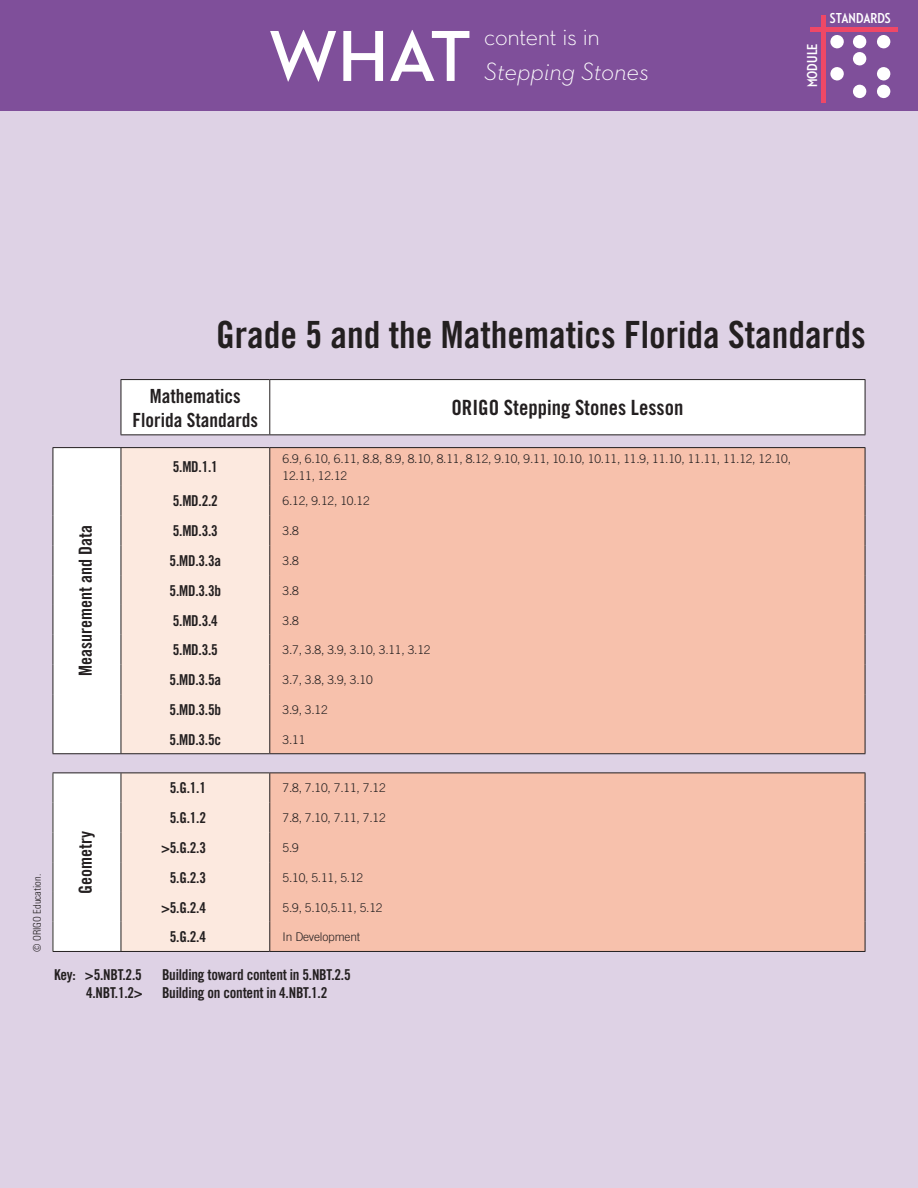
<style>
.page{position:relative;width:918px;height:1188px;background:#7f4f9a}
.page>*{position:absolute;margin:0;border:0;box-sizing:border-box;transform-origin:0 0}
.t1{font:700 73.5px "Neutraface 2 Display";color:#fff}
._3_Lesson{font:37.5px "Trade Gothic Bold Cond Twenty";color:#231f20}
.t2{font:300 31.8px "Neutraface 2 Display";letter-spacing:-.015em;color:#fff}
.t3{font:italic 300 25.5px "Neutraface 2 Text";letter-spacing:-.005em;color:#fff}
._1_Strand{font:21px "Trade Gothic Bold Cond Twenty";color:#231f20}
._1_Strand-2{font:19.5px/24px "Trade Gothic Bold Cond Twenty";color:#231f20;text-align:center}
._1_Strand-3{font:18px "Trade Gothic Bold Cond Twenty";color:#231f20}
._3_Lesson-2{font:15px "Trade Gothic Bold Cond Twenty";letter-spacing:-.015em;color:#231f20}
.t4{font:700 14.7px "Neutraface 2 Condensed";letter-spacing:.005em;color:#fff}
._3_Lesson-3{font:300 12px "Trade Gothic";letter-spacing:-.015em;color:#231f20}
.COPYRIGHT{font:300 condensed 10.5px "Univers";color:#231f20}
</style>
<div class="page">
<div style="left:0;top:112px;width:918px;height:1076px;background:#ded2e5"></div>
<hr style="left:822px;top:16px;width:4px;height:87px;background:#ef4866">
<div style="left:810px;top:27px;width:87px;height:5px;background:#ef4866"></div>
<svg style="left:830px;top:35px;width:14px;height:14px"></svg>
<svg style="left:830px;top:67px;width:14px;height:14px"></svg>
<div style="left:877px;top:67px;width:14px;height:14px;background:#fff;border-radius:6px"></div>
<div style="left:853px;top:52px;width:14px;height:14px;background:#fff;border-radius:6px"></div>
<div style="left:853px;top:35px;width:14px;height:14px;background:#fff;border-radius:6px"></div>
<svg style="left:853px;top:84px;width:14px;height:14px"></svg>
<div style="left:877px;top:35px;width:14px;height:14px;background:#fff;border-radius:6px"></div>
<svg style="left:877px;top:84px;width:14px;height:14px"></svg>
<svg style="left:54px;top:380px;width:811px;height:373px;fill:#fff"></svg>
<div style="left:122px;top:448px;width:147px;height:305px;background:#fce9df"></div>
<div style="left:270px;top:448px;width:595px;height:305px;background:#f7c1ac"></div>
<hr style="left:53px;top:447px;width:68px;height:1px;background:#231f20">
<hr style="left:53px;top:753px;width:68px;height:1px;background:#231f20">
<hr style="left:53px;top:448px;width:1px;height:38px;background:#231f20">
<hr style="left:53px;top:486px;width:1px;height:30px;background:#231f20">
<svg style="left:53px;top:516px;width:1px;height:29px"></svg>
<hr style="left:53px;top:545px;width:1px;height:30px;background:#231f20">
<hr style="left:53px;top:575px;width:1px;height:30px;background:#231f20">
<hr style="left:53px;top:605px;width:1px;height:30px;background:#231f20">
<svg style="left:53px;top:635px;width:1px;height:29px"></svg>
<hr style="left:53px;top:664px;width:1px;height:30px;background:#231f20">
<hr style="left:53px;top:694px;width:1px;height:30px;background:#231f20">
<svg style="left:53px;top:724px;width:1px;height:29px"></svg>
<hr style="left:865px;top:380px;width:1px;height:54px;background:#231f20">
<hr style="left:270px;top:434px;width:595px;height:1px;background:#231f20">
<hr style="left:121px;top:447px;width:149px;height:1px;background:#231f20">
<hr style="left:270px;top:447px;width:595px;height:1px;background:#231f20">
<hr style="left:121px;top:448px;width:1px;height:38px;background:#231f20">
<hr style="left:121px;top:486px;width:1px;height:30px;background:#231f20">
<svg style="left:121px;top:516px;width:1px;height:29px"></svg>
<hr style="left:121px;top:545px;width:1px;height:30px;background:#231f20">
<hr style="left:121px;top:575px;width:1px;height:30px;background:#231f20">
<hr style="left:121px;top:605px;width:1px;height:30px;background:#231f20">
<svg style="left:121px;top:635px;width:1px;height:29px"></svg>
<hr style="left:121px;top:664px;width:1px;height:30px;background:#231f20">
<hr style="left:121px;top:694px;width:1px;height:30px;background:#231f20">
<svg style="left:121px;top:724px;width:1px;height:29px"></svg>
<hr style="left:269px;top:448px;width:1px;height:38px;background:#231f20">
<hr style="left:269px;top:486px;width:1px;height:30px;background:#231f20">
<svg style="left:269px;top:516px;width:1px;height:29px"></svg>
<hr style="left:269px;top:545px;width:1px;height:30px;background:#231f20">
<hr style="left:269px;top:575px;width:1px;height:30px;background:#231f20">
<hr style="left:269px;top:605px;width:1px;height:30px;background:#231f20">
<svg style="left:269px;top:635px;width:1px;height:29px"></svg>
<hr style="left:269px;top:664px;width:1px;height:30px;background:#231f20">
<hr style="left:269px;top:694px;width:1px;height:30px;background:#231f20">
<svg style="left:269px;top:724px;width:1px;height:29px"></svg>
<hr style="left:865px;top:448px;width:1px;height:38px;background:#231f20">
<hr style="left:865px;top:486px;width:1px;height:30px;background:#231f20">
<svg style="left:865px;top:516px;width:1px;height:29px"></svg>
<hr style="left:865px;top:545px;width:1px;height:30px;background:#231f20">
<hr style="left:865px;top:575px;width:1px;height:30px;background:#231f20">
<hr style="left:865px;top:605px;width:1px;height:30px;background:#231f20">
<svg style="left:865px;top:635px;width:1px;height:29px"></svg>
<hr style="left:865px;top:664px;width:1px;height:30px;background:#231f20">
<hr style="left:865px;top:694px;width:1px;height:30px;background:#231f20">
<svg style="left:865px;top:724px;width:1px;height:29px"></svg>
<hr style="left:121px;top:380px;width:1px;height:54px;background:#231f20">
<hr style="left:269px;top:380px;width:1px;height:54px;background:#231f20">
<hr style="left:121px;top:434px;width:149px;height:1px;background:#231f20">
<hr style="left:121px;top:753px;width:149px;height:1px;background:#231f20">
<hr style="left:270px;top:753px;width:595px;height:1px;background:#231f20">
<hr style="left:121px;top:379px;width:149px;height:1px;background:#231f20">
<hr style="left:270px;top:379px;width:595px;height:1px;background:#231f20">
<div style="left:53px;top:773px;width:68px;height:178px;background:#fff"></div>
<div style="left:270px;top:774px;width:595px;height:177px;background:#f7c1ac"></div>
<hr style="left:53px;top:773px;width:68px;height:1px;background:#231f20">
<hr style="left:53px;top:951px;width:68px;height:1px;background:#231f20">
<hr style="left:53px;top:773px;width:1px;height:30px;background:#231f20">
<svg style="left:53px;top:803px;width:1px;height:29px"></svg>
<hr style="left:53px;top:832px;width:1px;height:30px;background:#231f20">
<hr style="left:53px;top:862px;width:1px;height:30px;background:#231f20">
<hr style="left:53px;top:892px;width:1px;height:30px;background:#231f20">
<svg style="left:53px;top:922px;width:1px;height:29px"></svg>
<div style="left:121px;top:774px;width:149px;height:177px;background:#fce9df"></div>
<svg style="left:865px;top:803px;width:1px;height:29px"></svg>
<hr style="left:865px;top:832px;width:1px;height:30px;background:#231f20">
<hr style="left:865px;top:862px;width:1px;height:30px;background:#231f20">
<hr style="left:865px;top:892px;width:1px;height:30px;background:#231f20">
<svg style="left:865px;top:922px;width:1px;height:29px"></svg>
<hr style="left:121px;top:951px;width:149px;height:1px;background:#231f20">
<hr style="left:270px;top:951px;width:595px;height:1px;background:#231f20">
<hr style="left:121px;top:773px;width:149px;height:1px;background:#231f20">
<hr style="left:270px;top:773px;width:595px;height:1px;background:#231f20">
<hr style="left:121px;top:773px;width:1px;height:30px;background:#231f20">
<hr style="left:865px;top:773px;width:1px;height:30px;background:#231f20">
<h1 class="t1" style="left:269px;top:15px;width:204px">WHAT</h1>
<h3 class="t2" style="left:484px;top:18px;width:117px">content is in</h3>
<h3 class="t3" style="left:484px;top:55px;width:167px">Stepping Stones</h3>
<p class="t4" style="left:804px;top:87px;width:45px;rotate:-90deg">MODULE</p>
<p class="t4" style="left:830px;top:10px;width:62px">STANDARDS</p>
<p class="_3_Lesson" style="left:216px;top:312px;width:651px">Grade 5 and the Mathematics Florida Standards</p>
<p class="_1_Strand-3" style="left:75px;top:676px;width:152px;rotate:-90deg">Measurement and Data</p>
<p class="_1_Strand-2" style="left:133px;top:384px;width:127px">Mathematics<br>Florida Standards</p>
<p class="_1_Strand" style="left:451px;top:395px;width:234px">ORIGO Stepping Stones Lesson</p>
<p class="_3_Lesson-2" style="left:173px;top:458px;width:47px">5.MD.1.1</p>
<p class="_3_Lesson-3" style="left:283px;top:451px;width:510px">6.9, 6.10, 6.11, 8.8, 8.9, 8.10, 8.11, 8.12, 9.10, 9.11, 10.10, 10.11, 11.9, 11.10, 11.11, 11.12, 12.10,</p>
<p class="_3_Lesson-3" style="left:283px;top:469px;width:66px">12.11, 12.12</p>
<p class="_3_Lesson-2" style="left:173px;top:492px;width:47px">5.MD.2.2</p>
<p class="_3_Lesson-3" style="left:283px;top:494px;width:89px">6.12, 9.12, 10.12</p>
<p class="_3_Lesson-2" style="left:173px;top:522px;width:47px">5.MD.3.3</p>
<p class="_3_Lesson-3" style="left:283px;top:524px;width:18px">3.8</p>
<p class="_3_Lesson-2" style="left:170px;top:552px;width:53px">5.MD.3.3a</p>
<p class="_3_Lesson-3" style="left:283px;top:554px;width:18px">3.8</p>
<p class="_3_Lesson-2" style="left:170px;top:581px;width:53px">5.MD.3.3b</p>
<p class="_3_Lesson-3" style="left:283px;top:583px;width:18px">3.8</p>
<p class="_3_Lesson-2" style="left:173px;top:611px;width:47px">5.MD.3.4</p>
<p class="_3_Lesson-3" style="left:283px;top:613px;width:18px">3.8</p>
<p class="_3_Lesson-2" style="left:173px;top:641px;width:47px">5.MD.3.5</p>
<p class="_3_Lesson-3" style="left:283px;top:643px;width:150px">3.7, 3.8, 3.9, 3.10, 3.11, 3.12</p>
<p class="_3_Lesson-2" style="left:170px;top:671px;width:53px">5.MD.3.5a</p>
<p class="_3_Lesson-3" style="left:283px;top:673px;width:92px">3.7, 3.8, 3.9, 3.10</p>
<p class="_3_Lesson-2" style="left:170px;top:700px;width:53px">5.MD.3.5b</p>
<p class="_3_Lesson-3" style="left:283px;top:702px;width:47px">3.9, 3.12</p>
<p class="_3_Lesson-2" style="left:170px;top:730px;width:53px">5.MD.3.5c</p>
<p class="_3_Lesson-3" style="left:283px;top:732px;width:24px">3.11</p>
<p class="COPYRIGHT" style="left:31px;top:952px;width:79px;rotate:-90deg">© ORIGO Education.</p>
<p class="_1_Strand-3" style="left:75px;top:894px;width:64px;rotate:-90deg">Geometry</p>
<p class="_3_Lesson-2" style="left:170px;top:779px;width:38px">5.G.1.1</p>
<p class="_3_Lesson-3" style="left:283px;top:781px;width:105px">7.8, 7.10, 7.11, 7.12</p>
<p class="_3_Lesson-2" style="left:170px;top:809px;width:38px">5.G.1.2</p>
<p class="_3_Lesson-3" style="left:283px;top:811px;width:105px">7.8, 7.10, 7.11, 7.12</p>
<p class="_3_Lesson-2" style="left:161px;top:839px;width:46px">&gt;5.G.2.3</p>
<p class="_3_Lesson-3" style="left:283px;top:841px;width:18px">5.9</p>
<p class="_3_Lesson-2" style="left:170px;top:868px;width:38px">5.G.2.3</p>
<p class="_3_Lesson-3" style="left:283px;top:870px;width:82px">5.10, 5.11, 5.12</p>
<p class="_3_Lesson-2" style="left:161px;top:898px;width:46px">&gt;5.G.2.4</p>
<p class="_3_Lesson-3" style="left:283px;top:900px;width:101px">5.9, 5.10,5.11, 5.12</p>
<p class="_3_Lesson-2" style="left:170px;top:928px;width:38px">5.G.2.4</p>
<p class="_3_Lesson-3" style="left:283px;top:930px;width:79px">In Development</p>
<p class="_3_Lesson-2" style="left:54px;top:966px;width:89px">Key: &gt;5.NBT.2.5</p>
<p class="_3_Lesson-2" style="left:162px;top:966px;width:190px">Building toward content in 5.NBT.2.5</p>
<p class="_3_Lesson-2" style="left:86px;top:984px;width:58px">4.NBT.1.2&gt;</p>
<p class="_3_Lesson-2" style="left:162px;top:984px;width:167px">Building on content in 4.NBT.1.2</p>
</div>
